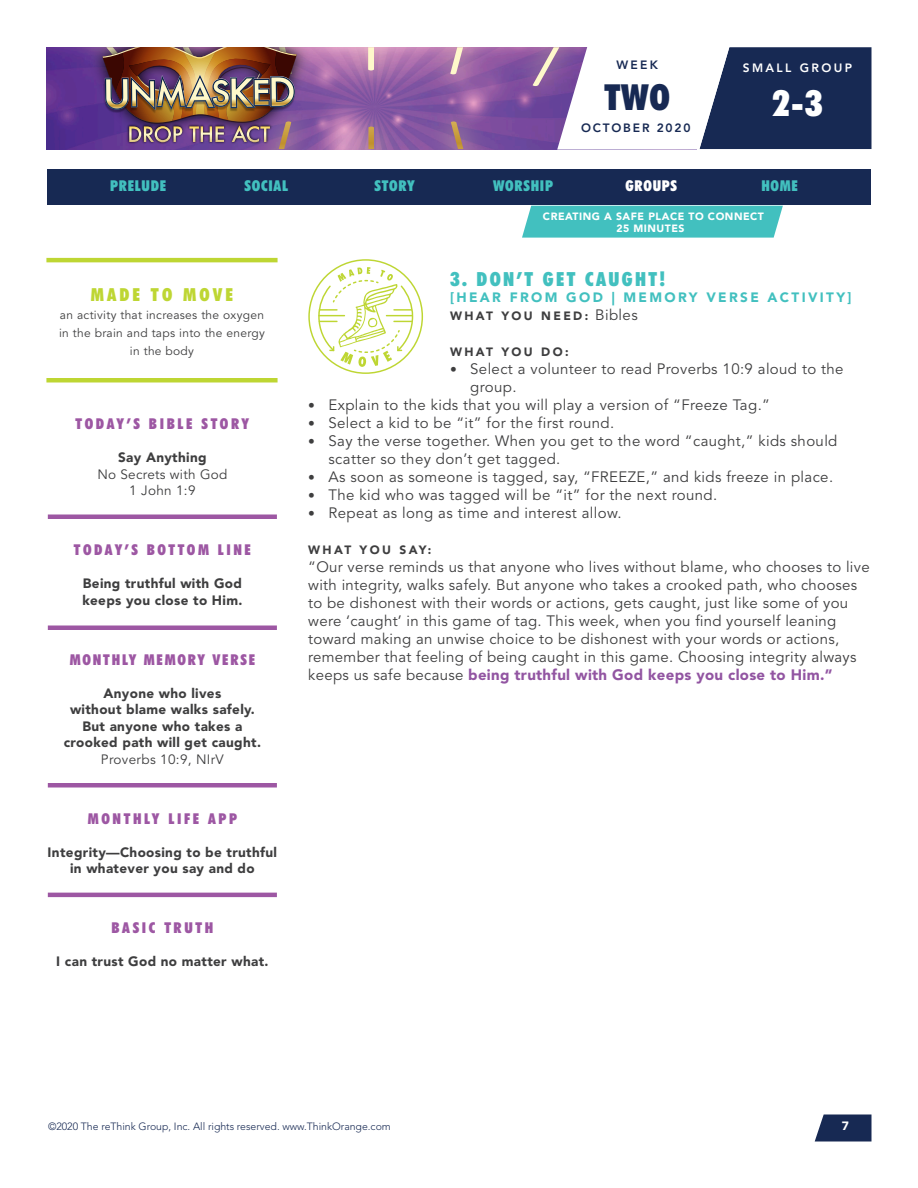
<style>
.page{position:relative;width:918px;height:1188px;background:#fff}
.page>*{position:absolute;margin:0;border:0;box-sizing:border-box;transform-origin:0 0}
.t1{font:900 condensed 36px "Futura BT";color:#fff}
.t2{font:900 condensed 36px "Futura BT";color:#172953}
.Paragraph_Style_1{font:900 condensed 19.5px "Futura BT";letter-spacing:.125em;color:#42c0bf}
.t3{font:900 condensed 18px "Futura BT";letter-spacing:.175em;color:#bed633}
.Paragraph_Style_1-2{font:15px/18px "Avenir LT Std";letter-spacing:.02em;color:#3e3e3f}
.t4{font:900 condensed 15px "Futura BT";letter-spacing:.17em;color:#9d57a3}
.t5{font:900 condensed 15px "Futura BT";letter-spacing:.05em;color:#42c0bf}
.t6{font:900 condensed 15px "Futura BT";letter-spacing:.12em;color:#9d57a3}
.t7{font:900 condensed 15px "Futura BT";letter-spacing:.05em;color:#fff}
.t8{font:900 13.5px/16.5px "Avenir LT Std";letter-spacing:.025em;color:#3e3e3f;text-align:center}
.t9{font:13.5px/16.5px "Avenir LT Std";letter-spacing:.02em;color:#3e3e3f;text-align:center}
.Paragraph_Style_1-3{font:900 13.5px "Avenir LT Std";letter-spacing:.175em;color:#42c0bf}
.t10{font:12px/18px "Avenir LT Std";letter-spacing:.025em;color:#3e3e3f;text-align:center}
.Paragraph_Style_1-4{font:900 12px "Avenir LT Std";letter-spacing:.2em;color:#3e3e3f}
.t11{font:800 12px "Avenir LT Std";letter-spacing:.15em;color:#172953}
.t12{font:800 12px "Avenir LT Std";letter-spacing:.2em;color:#fff}
.t13{font:900 12px "Avenir LT Std";color:#fff}
.t14{font:300 10.5px "Avenir LT Std";color:#172953}
.t15{font:900 10.5px/12px "Avenir LT Std";letter-spacing:.05em;color:#fff;text-align:center}
.s1{font-weight:400;font-size:15px}
.s2{font-family:"Avenir";font-size:13.5px}
.s3{font-weight:900;color:#9255a2}
</style>
<div class="page">
<img style="left:46px;top:47px;width:487px;height:102px">
<img style="left:334px;top:47px;width:74px;height:57px">
<svg style="left:368px;top:47px;width:6px;height:23px"></svg>
<img style="left:316px;top:47px;width:10px;height:61px">
<img style="left:416px;top:47px;width:83px;height:61px">
<svg style="left:450px;top:47px;width:13px;height:27px"></svg>
<img style="left:46px;top:47px;width:37px;height:49px">
<img style="left:499px;top:47px;width:34px;height:75px">
<img style="left:83px;top:47px;width:233px;height:96px">
<img style="left:336px;top:95px;width:70px;height:54px">
<svg style="left:368px;top:127px;width:6px;height:22px"></svg>
<img style="left:419px;top:89px;width:86px;height:60px">
<svg style="left:451px;top:121px;width:12px;height:28px"></svg>
<img style="left:297px;top:89px;width:26px;height:60px">
<img style="left:103px;top:47px;width:194px;height:102px">
<svg style="left:815px;top:1114px;width:57px;height:28px;background:#314166"></svg>
<svg style="left:533px;top:47px;width:339px;height:103px"></svg>
<div style="left:48px;top:783px;width:229px;height:5px;background:#9d57a3"></div>
<div style="left:48px;top:514px;width:229px;height:5px;background:#9d57a3"></div>
<hr style="left:48px;top:626px;width:229px;height:4px;background:#9d57a3">
<hr style="left:48px;top:893px;width:229px;height:4px;background:#9d57a3">
<svg style="left:308px;top:259px;width:115px;height:115px"></svg>
<div style="left:522px;top:206px;width:261px;height:32px;background:#42c0bf"></div>
<div style="left:47px;top:170px;width:824px;height:36px;background:#172953"></div>
<hr style="left:46px;top:378px;width:232px;height:4px;background:#bed633">
<hr style="left:46px;top:258px;width:232px;height:4px;background:#bed633">
<p class="t11" style="left:616px;top:58px;width:43px">WEEK</p>
<h1 class="t2" style="left:604px;top:75px;width:67px">TWO</h1>
<p class="t11" style="left:581px;top:121px;width:111px">OCTOBER 2020</p>
<p class="t12" style="left:743px;top:61px;width:111px">SMALL GROUP</p>
<h1 class="t1" style="left:773px;top:81px;width:51px">2-3</h1>
<p class="t5" style="left:110px;top:177px;width:57px">PRELUDE</p>
<p class="t5" style="left:245px;top:177px;width:45px">SOCIAL</p>
<p class="t5" style="left:375px;top:177px;width:42px">STORY</p>
<p class="t5" style="left:493px;top:177px;width:62px">WORSHIP</p>
<p class="t7" style="left:626px;top:177px;width:53px">GROUPS</p>
<p class="t5" style="left:761px;top:177px;width:38px">HOME</p>
<p class="t3" style="left:91px;top:284px;width:144px">MADE TO MOVE</p>
<p class="t10" style="left:59px;top:306px;width:207px">an activity that increases the oxygen in the brain and taps into the energy in the body</p>
<p class="t4" style="left:76px;top:415px;width:175px">TODAY’S BIBLE STORY</p>
<p class="t8" style="left:118px;top:449px;width:90px">Say Anything</p>
<p class="t9" style="left:97px;top:466px;width:131px">No Secrets with God<br>1 John 1:9</p>
<p class="t4" style="left:74px;top:541px;width:178px">TODAY’S BOTTOM LINE</p>
<p class="t8" style="left:82px;top:575px;width:162px;text-align:left">Being truthful with God keeps you close to Him.</p>
<p class="t6" style="left:70px;top:650px;width:187px">MONTHLY MEMORY VERSE</p>
<p class="t8" style="left:64px;top:685px;width:199px">Anyone who lives<br>without blame walks safely.<br>But anyone who takes a crooked path will get caught.</p>
<p class="t9" style="left:101px;top:751px;width:124px">Proverbs 10:9, NIrV</p>
<p class="t4" style="left:88px;top:809px;width:151px">MONTHLY LIFE APP</p>
<p class="t8" style="left:48px;top:844px;width:231px">Integrity—Choosing to be truthful in whatever you say and do</p>
<p class="t4" style="left:112px;top:919px;width:103px">BASIC TRUTH</p>
<p class="t8" style="left:56px;top:953px;width:214px">I can trust God no matter what.</p>
<p class="t15" style="left:543px;top:210px;width:223px">CREATING A SAFE PLACE TO CONNECT<br>25 MINUTES</p>
<p class="Paragraph_Style_1" style="left:450px;top:267px;width:217px">3. DON’T GET CAUGHT!</p>
<p class="Paragraph_Style_1-3" style="left:450px;top:289px;width:403px">[HEAR FROM GOD | MEMORY VERSE ACTIVITY]</p>
<p class="Paragraph_Style_1-4" style="left:450px;top:309px;width:189px">WHAT YOU NEED: <span class="s1">Bibles</span></p>
<p class="Paragraph_Style_1-4" style="left:450px;top:345px;width:120px">WHAT YOU DO:</p>
<p class="Paragraph_Style_1-2" style="left:470px;top:360px;width:375px;text-indent:-20px"><span class="s2">•</span> Select a volunteer to read Proverbs 10:9 aloud to the group.</p>
<p class="Paragraph_Style_1-2" style="left:308px;top:396px;width:463px"><span class="s2">•</span> Explain to the kids that you will play a version of “Freeze Tag.”</p>
<p class="Paragraph_Style_1-2" style="left:308px;top:414px;width:308px"><span class="s2">•</span> Select a kid to be “it” for the first round.</p>
<p class="Paragraph_Style_1-2" style="left:328px;top:432px;width:510px;text-indent:-20px"><span class="s2">•</span> Say the verse together. When you get to the word “caught,” kids should scatter so they don’t get tagged.</p>
<p class="Paragraph_Style_1-2" style="left:308px;top:468px;width:526px"><span class="s2">•</span> As soon as someone is tagged, say, “FREEZE,” and kids freeze in place.</p>
<p class="Paragraph_Style_1-2" style="left:308px;top:486px;width:411px"><span class="s2">•</span> The kid who was tagged will be “it” for the next round.</p>
<p class="Paragraph_Style_1-2" style="left:308px;top:504px;width:315px"><span class="s2">•</span> Repeat as long as time and interest allow.</p>
<p class="Paragraph_Style_1-4" style="left:308px;top:543px;width:125px">WHAT YOU SAY:</p>
<p class="Paragraph_Style_1-2" style="left:308px;top:558px;width:563px">“Our verse reminds us that anyone who lives without blame, who chooses to live with integrity, walks safely. But anyone who takes a crooked path, who chooses to be dishonest with their words or actions, gets caught, just like some of you were ‘caught’ in this game of tag. This week, when you find yourself leaning toward making an unwise choice to be dishonest with your words or actions, remember that feeling of being caught in this game. Choosing integrity always keeps us safe because <span class="s3">being truthful with God keeps you close to Him.”</span></p>
<p class="t14" style="left:48px;top:1120px;width:344px">©2020 The reThink Group, Inc. All rights reserved. www.ThinkOrange.com</p>
<p class="t13" style="left:842px;top:1118px;width:9px">7</p>
</div>
